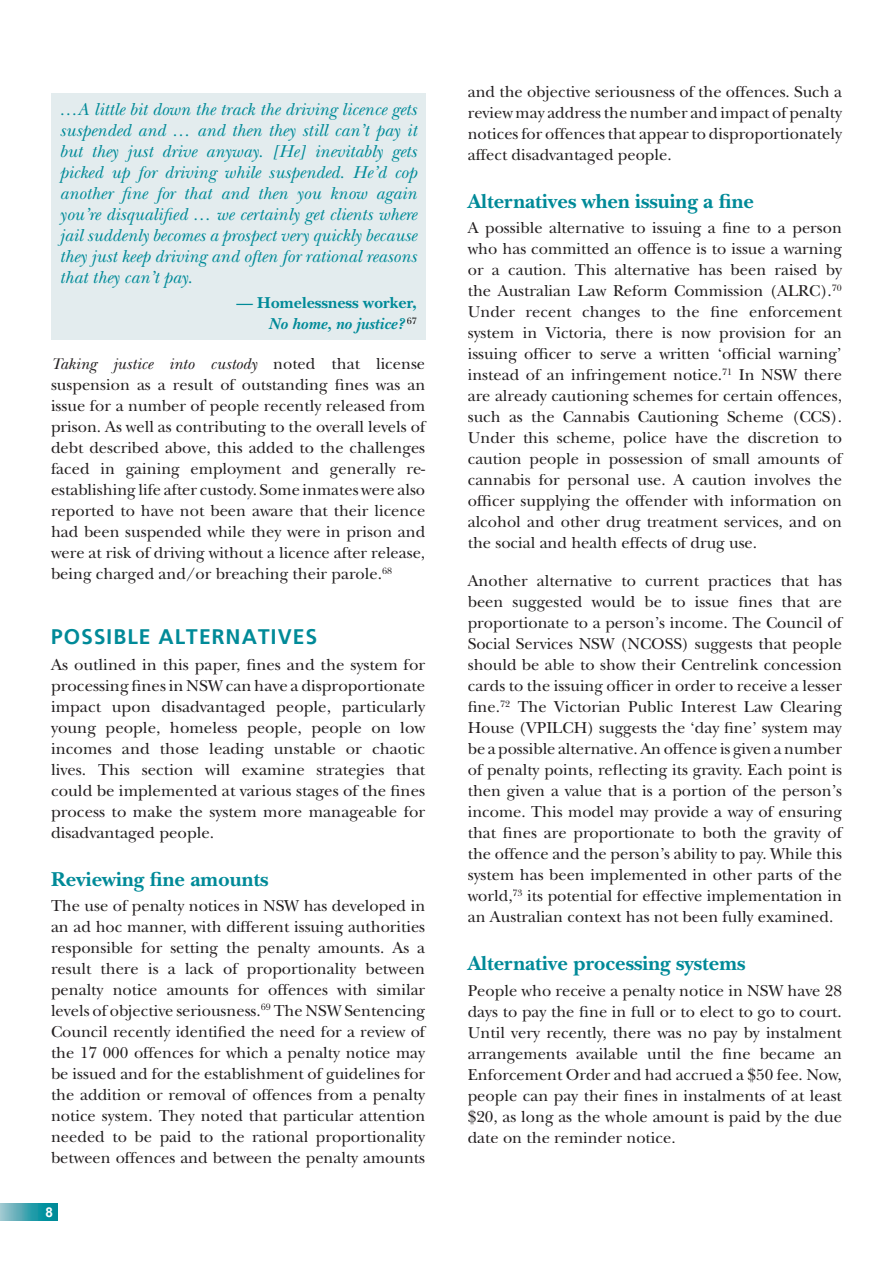
<style>
.page{position:relative;width:893px;height:1263px;background:#fff}
.page>*{position:absolute;margin:0;border:0;box-sizing:border-box;transform-origin:0 0}
.t1{font:700 21px "New Baskerville";color:#008a98}
.t2{font:700 21px "Frutiger Linotype";letter-spacing:.05em;color:#008a98}
.t3{font:italic 18px/21px "New Baskerville";color:#008a98;text-align:justify}
.t4{font:16.5px/21px "New Baskerville";color:#231f20;text-align:justify}
.t5{font:700 16.5px/21px "New Baskerville";color:#008a98;text-align:right}
.t6{font:700 13.5px "Arial";color:#fff}
.s1{font-style:italic}
</style>
<div class="page">
<svg style="left:0;top:1203px;width:57px;height:17px"></svg>
<div style="left:51px;top:94px;width:374px;height:246px;background:#e3ecee"></div>
<p class="t3" style="left:60px;top:99px;width:359px">…A little bit down the track the driving licence gets suspended and … and then they still can’t pay it but they just drive anyway. [He] inevitably gets picked up for driving while suspended. He’d cop another fine for that and then you know again you’re disqualified … we certainly get clients where jail suddenly becomes a prospect very quickly because they just keep driving and often for rational reasons that they can’t pay.</p>
<p class="t5" style="left:236px;top:293px;width:182px">— Homelessness worker,<br><span class="s1">No home, no justice?</span> <sup>67</sup></p>
<p class="t4" style="left:51px;top:353px;width:376px"><span class="s1">Taking justice into custody</span> noted that license suspension as a result of outstanding fines was an issue for a number of people recently released from prison. As well as contributing to the overall levels of debt described above, this added to the challenges faced in gaining employment and generally re&shy;establishing life after custody. Some inmates were also reported to have not been aware that their licence had been suspended while they were in prison and were at risk of driving without a licence after release, being charged and/or breaching their parole.<sup>68</sup></p>
<p class="t2" style="left:51px;top:624px;width:268px">POSSIBLE ALTERNATIVES</p>
<p class="t4" style="left:51px;top:654px;width:376px">As outlined in this paper, fines and the system for processing fines in NSW can have a disproportionate impact upon disadvantaged people, particularly young people, homeless people, people on low incomes and those leading unstable or chaotic lives. This section will examine strategies that could be implemented at various stages of the fines process to make the system more manageable for disadvantaged people.</p>
<p class="t1" style="left:51px;top:866px;width:219px">Reviewing fine amounts</p>
<p class="t4" style="left:51px;top:895px;width:376px">The use of penalty notices in NSW has developed in an ad hoc manner, with different issuing authorities responsible for setting the penalty amounts. As a result there is a lack of proportionality between penalty notice amounts for offences with similar levels of objective seriousness.<sup>69</sup> The NSW Sentencing Council recently identified the need for a review of the 17 000 offences for which a penalty notice may be issued and for the establishment of guidelines for the addition or removal of offences from a penalty notice system. They noted that particular attention needed to be paid to the rational proportionality between offences and between the penalty amounts</p>
<p class="t6" style="left:46px;top:1203px;width:9px">8</p>
<p class="t4" style="left:468px;top:81px;width:376px">and the objective seriousness of the offences. Such a review may address the number and impact of penalty notices for offences that appear to disproportionately affect disadvantaged people.</p>
<p class="t1" style="left:468px;top:189px;width:288px">Alternatives when issuing a fine</p>
<p class="t4" style="left:468px;top:218px;width:376px">A possible alternative to issuing a fine to a person who has committed an offence is to issue a warning or a caution. This alternative has been raised by the Australian Law Reform Commission (ALRC).<sup>70<br></sup>Under recent changes to the fine enforcement system in Victoria, there is now provision for an issuing officer to serve a written ‘official warning’ instead of an infringement notice.<sup>71</sup> In NSW there are already cautioning schemes for certain offences, such as the Cannabis Cautioning Scheme (CCS).<br>Under this scheme, police have the discretion to caution people in possession of small amounts of cannabis for personal use. A caution involves the officer supplying the offender with information on alcohol and other drug treatment services, and on the social and health effects of drug use.</p>
<p class="t4" style="left:468px;top:571px;width:376px">Another alternative to current practices that has been suggested would be to issue fines that are proportionate to a person’s income. The Council of Social Services NSW (NCOSS) suggests that people should be able to show their Centrelink concession cards to the issuing officer in order to receive a lesser fine.<sup>72</sup> The Victorian Public Interest Law Clearing House (VPILCH) suggests the ‘day fine’ system may be a possible alternative. An offence is given a number of penalty points, reflecting its gravity. Each point is then given a value that is a portion of the person’s income. This model may provide a way of ensuring that fines are proportionate to both the gravity of the offence and the person’s ability to pay. While this system has been implemented in other parts of the world,<sup>73</sup> its potential for effective implementation in an Australian context has not been fully examined.</p>
<p class="t1" style="left:468px;top:951px;width:279px">Alternative processing systems</p>
<p class="t4" style="left:468px;top:980px;width:376px">People who receive a penalty notice in NSW have 28 days to pay the fine in full or to elect to go to court.<br>Until very recently, there was no pay by instalment arrangements available until the fine became an Enforcement Order and had accrued a $50 fee. Now, people can pay their fines in instalments of at least $20, as long as the whole amount is paid by the due date on the reminder notice.</p>
</div>
